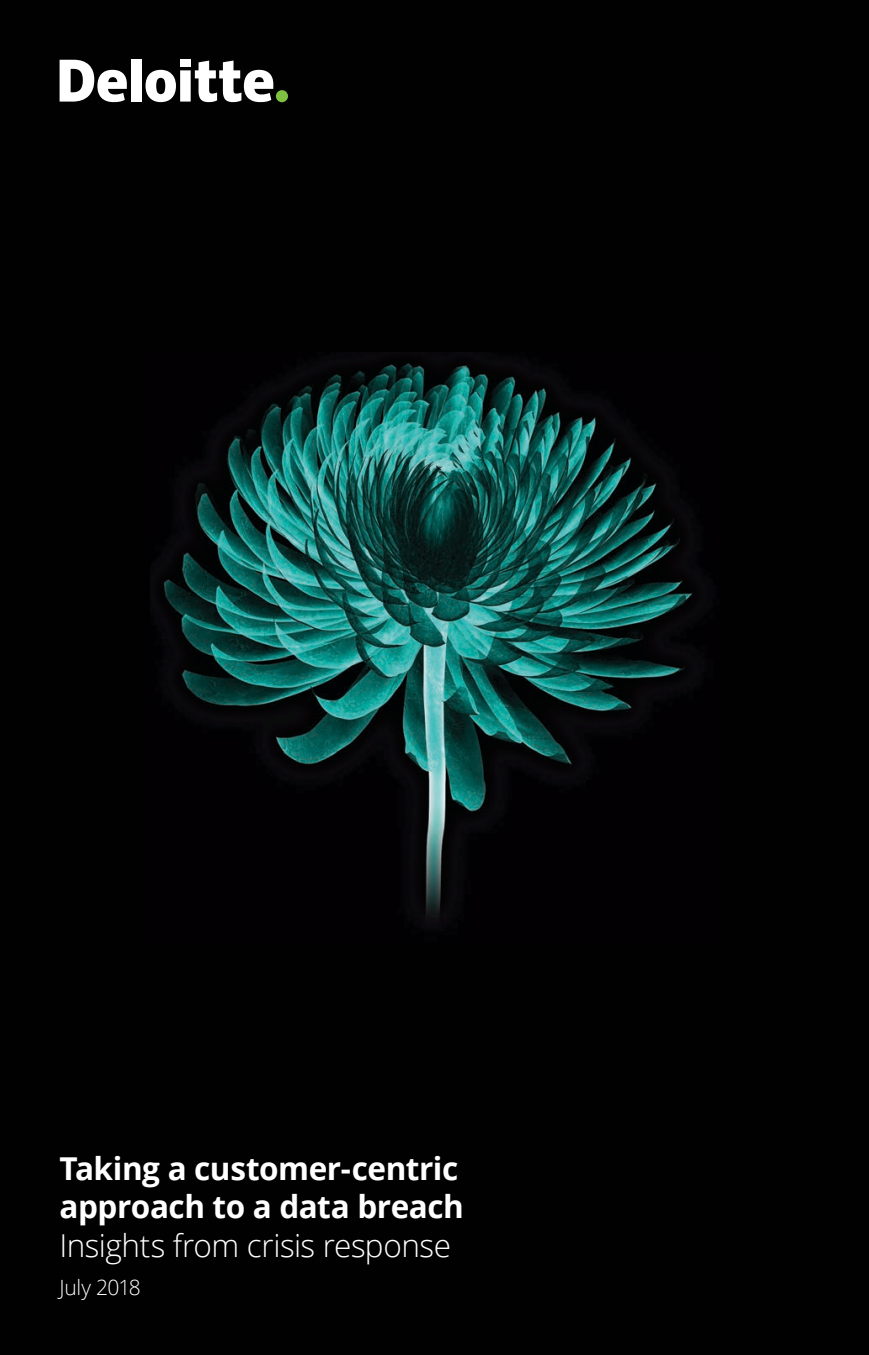
<style>
.page{position:relative;width:869px;height:1355px;background:#fff}
.page>*{position:absolute;margin:0;border:0;box-sizing:border-box;transform-origin:0 0}
.COVER_TITLE{font:700 31.5px/38.5px "Open Sans";letter-spacing:-.015em;color:#fff}
.COVER_SUBHEAD{font:300 31.5px "Open Sans";letter-spacing:-.015em;color:#fff}
.Cover_subtitle__12_2{font:300 21px "Open Sans";letter-spacing:-.025em;color:#fff}
</style>
<div class="page">
<div style="left:0;top:0;width:868px;height:1354px;background:#010101"></div>
<img style="left:150px;top:352px;width:557px;height:576px">
<div style="left:276px;top:90px;width:12px;height:12px;background:#7fc241;border-radius:50%"></div>
<div style="left:131px;top:60px;width:10px;height:42px;background:#fff"></div>
<div style="left:180px;top:60px;width:10px;height:7px;background:#fff"></div>
<svg style="left:145px;top:61px;width:128px;height:41px"></svg>
<svg style="left:60px;top:60px;width:67px;height:42px"></svg>
<p class="COVER_TITLE" style="left:60px;top:1148px;width:406px">Taking a customer-centric approach to a data breach</p>
<p class="COVER_SUBHEAD" style="left:60px;top:1223px;width:393px">Insights from crisis response</p>
<p class="Cover_subtitle__12_2" style="left:60px;top:1273px;width:83px">July 2018</p>
</div>
